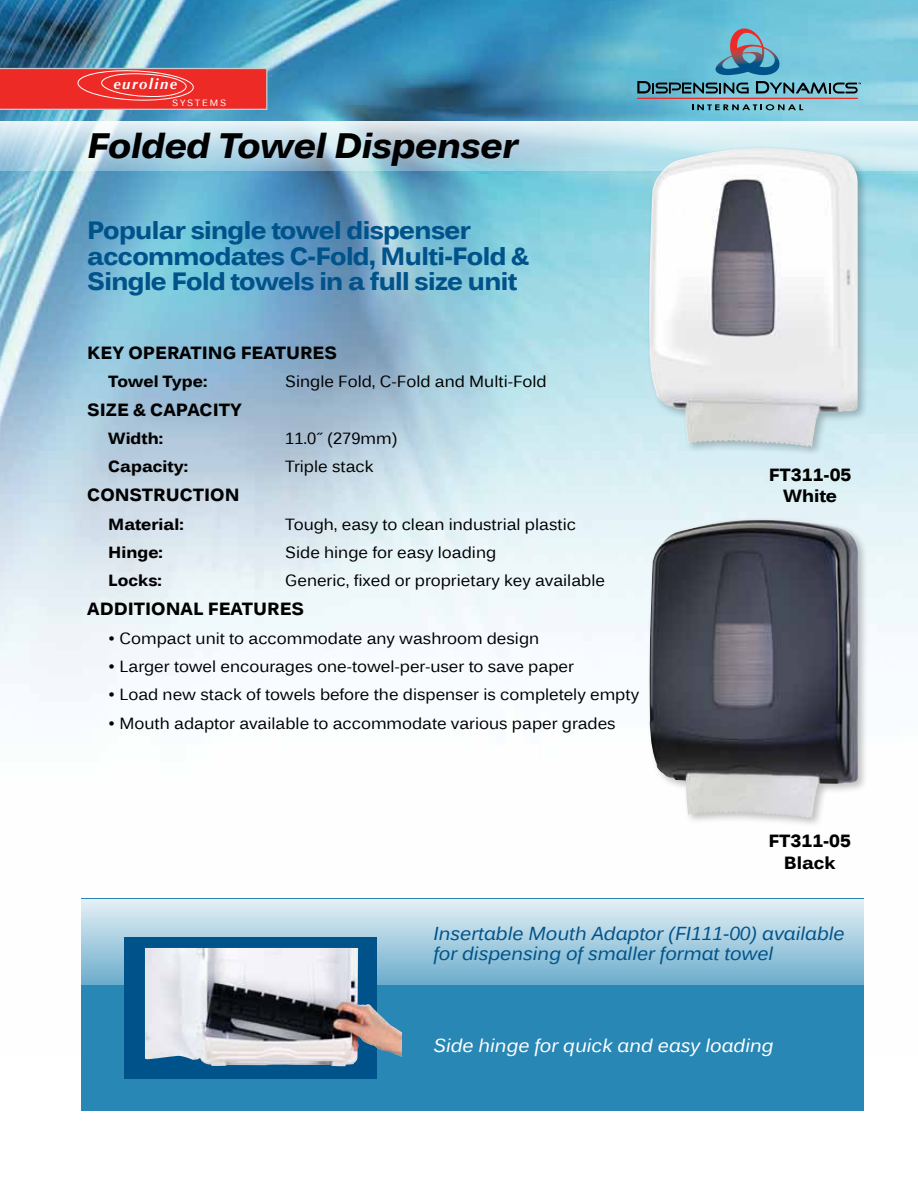
<style>
.page{position:relative;width:918px;height:1188px;background:#fff}
.page>*{position:absolute;margin:0;border:0;box-sizing:border-box;transform-origin:0 0}
.t1{font:italic 700 36px "Endurance Pro";letter-spacing:-.01em;color:#000}
.t2{font:700 25.5px/25.5px "Endurance Pro";letter-spacing:-.025em;color:#00538a}
.t3{font:italic 19.2px/19.5px "Endurance Pro";color:#00538a}
.t4{font:italic 19.2px "Endurance Pro";color:#fff}
.t5{font:700 18px/21.6px "Endurance Pro";color:#000;text-align:center}
.t6{font:16.5px "Endurance Pro";color:#000}
.t7{font:700 16.5px "Endurance Pro";color:#000}
.t8{font:italic 700 14.85px "Optima";letter-spacing:.1em;color:#fff}
.t9{font:9.3px "Endurance Pro";letter-spacing:.19em;color:#fff}
</style>
<div class="page">
<img style="left:0;top:0;width:918px;height:899px">
<svg style="left:692px;top:104px;width:111px;height:6px"></svg>
<hr style="left:637px;top:98px;width:221px;height:1px;background:#ee2a26">
<svg style="left:637px;top:28px;width:224px;height:66px;background:#67acc1"></svg>
<svg style="left:0;top:121px;width:918px;height:50px;background:#c4dee9"></svg>
<svg style="left:81px;top:899px;width:783px;height:87px;background:#add1e2"></svg>
<div style="left:646px;top:516px;width:223px;height:312px;background:#000;opacity:.25"></div>
<img style="left:648px;top:520px;width:210px;height:299px">
<div style="left:646px;top:145px;width:223px;height:312px;background:#000;opacity:.25"></div>
<img style="left:648px;top:148px;width:210px;height:299px">
<div style="left:81px;top:986px;width:783px;height:125px;background:#2887b5"></div>
<div style="left:124px;top:937px;width:253px;height:141px;background:#00538a"></div>
<img style="left:145px;top:948px;width:257px;height:118px">
<svg style="left:0;top:68px;width:267px;height:42px;background:#ec3b38"></svg>
<p class="t8" style="left:113px;top:75px;width:65px">euroline</p>
<p class="t9" style="left:172px;top:97px;width:55px">SYSTEMS</p>
<h1 class="t1" style="left:87px;top:120px;width:432px">Folded Towel Dispenser</h1>
<h2 class="t2" style="left:87px;top:217px;width:444px">Popular single towel dispenser accommodates C-Fold, Multi-Fold &amp;<br>Single Fold towels in a full size unit</h2>
<p class="t5" style="left:87px;top:341px;width:251px">KEY OPERATING FEATURES</p>
<p class="t7" style="left:108px;top:370px;width:101px">Towel Type:</p>
<p class="t6" style="left:285px;top:370px;width:263px">Single Fold, C-Fold and Multi-Fold</p>
<p class="t5" style="left:87px;top:398px;width:156px">SIZE &amp; CAPACITY</p>
<p class="t7" style="left:108px;top:427px;width:56px">Width:</p>
<p class="t6" style="left:285px;top:427px;width:114px">11.0˝ (279mm)</p>
<p class="t7" style="left:108px;top:455px;width:81px">Capacity:</p>
<p class="t6" style="left:285px;top:456px;width:90px">Triple stack</p>
<p class="t5" style="left:87px;top:483px;width:154px">CONSTRUCTION</p>
<p class="t7" style="left:108px;top:512px;width:77px">Material:</p>
<p class="t6" style="left:285px;top:513px;width:292px">Tough, easy to clean industrial plastic</p>
<p class="t7" style="left:108px;top:541px;width:56px">Hinge:</p>
<p class="t6" style="left:285px;top:541px;width:212px">Side hinge for easy loading</p>
<p class="t7" style="left:108px;top:569px;width:55px">Locks:</p>
<p class="t6" style="left:285px;top:570px;width:321px">Generic, fixed or proprietary key available</p>
<p class="t5" style="left:87px;top:597px;width:218px">ADDITIONAL FEATURES</p>
<p class="t6" style="left:108px;top:627px;width:432px">• Compact unit to accommodate any washroom design</p>
<p class="t6" style="left:108px;top:655px;width:467px">• Larger towel encourages one-towel-per-user to save paper</p>
<p class="t6" style="left:108px;top:684px;width:533px">• Load new stack of towels before the dispenser is completely empty</p>
<p class="t6" style="left:108px;top:712px;width:509px">• Mouth adaptor available to accommodate various paper grades</p>
<p class="t5" style="left:769px;top:463px;width:84px">FT311-05<br>White</p>
<p class="t5" style="left:768px;top:829px;width:84px">FT311-05<br>Black</p>
<p class="t3" style="left:433px;top:923px;width:413px">Insertable Mouth Adaptor (FI111-00) available for dispensing of smaller format towel</p>
<p class="t4" style="left:434px;top:1032px;width:342px">Side hinge for quick and easy loading</p>
</div>
